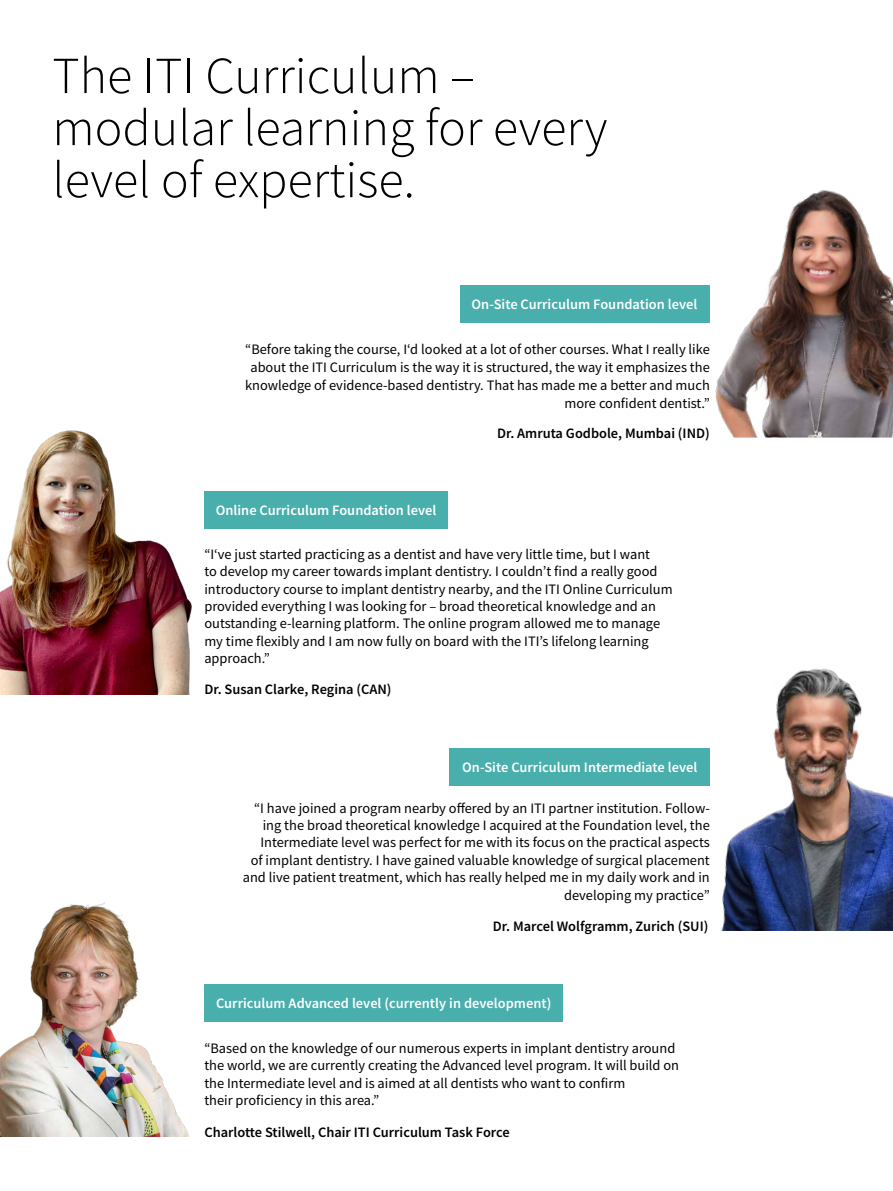
<style>
.page{position:relative;width:893px;height:1191px;background:#fff}
.page>*{position:absolute;margin:0;border:0;box-sizing:border-box;transform-origin:0 0}
.t1{font:300 52.05px/52.1px "Source Sans Pro";color:#000}
.t2{font:14.4px/17.4px "Source Sans Pro";color:#000;text-align:right}
.t3{font:600 14.4px "Source Sans Pro";color:#fff}
.t4{font:600 14.4px "Source Sans Pro";color:#000}
</style>
<div class="page">
<div style="left:449px;top:747px;width:261px;height:38px;background:#49afad"></div>
<div style="left:204px;top:491px;width:244px;height:37px;background:#49afad"></div>
<div style="left:204px;top:984px;width:359px;height:37px;background:#49afad"></div>
<div style="left:460px;top:285px;width:250px;height:37px;background:#49afad"></div>
<img style="left:642px;top:668px;width:251px;height:263px">
<img style="left:0;top:430px;width:283px;height:264px">
<img style="left:0;top:902px;width:188px;height:234px">
<img style="left:556px;top:190px;width:337px;height:247px">
<h1 class="t1" style="left:52px;top:50px;width:557px">The ITI Curriculum – modular learning for every level of expertise.</h1>
<p class="t3" style="left:472px;top:295px;width:227px">On-Site Curriculum Foundation level</p>
<p class="t2" style="left:245px;top:340px;width:466px;line-height:18px">“Before taking the course, I‘d looked at a lot of other courses. What I really like about the ITI Curriculum is the way it is structured, the way it emphasizes the knowledge of evidence-based dentistry. That has made me a better and much more confident dentist.”</p>
<p class="t4" style="left:497px;top:423px;width:214px">Dr. Amruta Godbole, Mumbai (IND)</p>
<p class="t3" style="left:216px;top:500px;width:222px">Online Curriculum Foundation level</p>
<p class="t2" style="left:204px;top:545px;width:470px;text-align:left">“I‘ve just started practicing as a dentist and have very little time, but I want<br>to develop my career towards implant dentistry. I couldn’t find a really good introductory course to implant dentistry nearby, and the ITI Online Curriculum provided everything I was looking for – broad theoretical knowledge and an outstanding e-learning platform. The online program allowed me to manage my time flexibly and I am now fully on board with the ITI’s lifelong learning approach.”</p>
<p class="t4" style="left:204px;top:680px;width:189px">Dr. Susan Clarke, Regina (CAN)</p>
<p class="t3" style="left:462px;top:757px;width:237px">On-Site Curriculum Intermediate level</p>
<p class="t2" style="left:243px;top:799px;width:468px">“I have joined a program nearby offered by an ITI partner institution. Follow&shy;ing the broad theoretical knowledge I acquired at the Foundation level, the Intermediate level was perfect for me with its focus on the practical aspects<br>of implant dentistry. I have gained valuable knowledge of surgical placement and live patient treatment, which has really helped me in my daily work and in developing my practice”</p>
<p class="t4" style="left:493px;top:916px;width:217px">Dr. Marcel Wolfgramm, Zurich (SUI)</p>
<p class="t3" style="left:216px;top:994px;width:337px">Curriculum Advanced level (currently in development)</p>
<p class="t2" style="left:204px;top:1039px;width:476px;text-align:left">“Based on the knowledge of our numerous experts in implant dentistry around the world, we are currently creating the Advanced level program. It will build on the Intermediate level and is aimed at all dentists who want to confirm<br>their proficiency in this area.”</p>
<p class="t4" style="left:204px;top:1122px;width:307px">Charlotte Stilwell, Chair ITI Curriculum Task Force</p>
</div>
